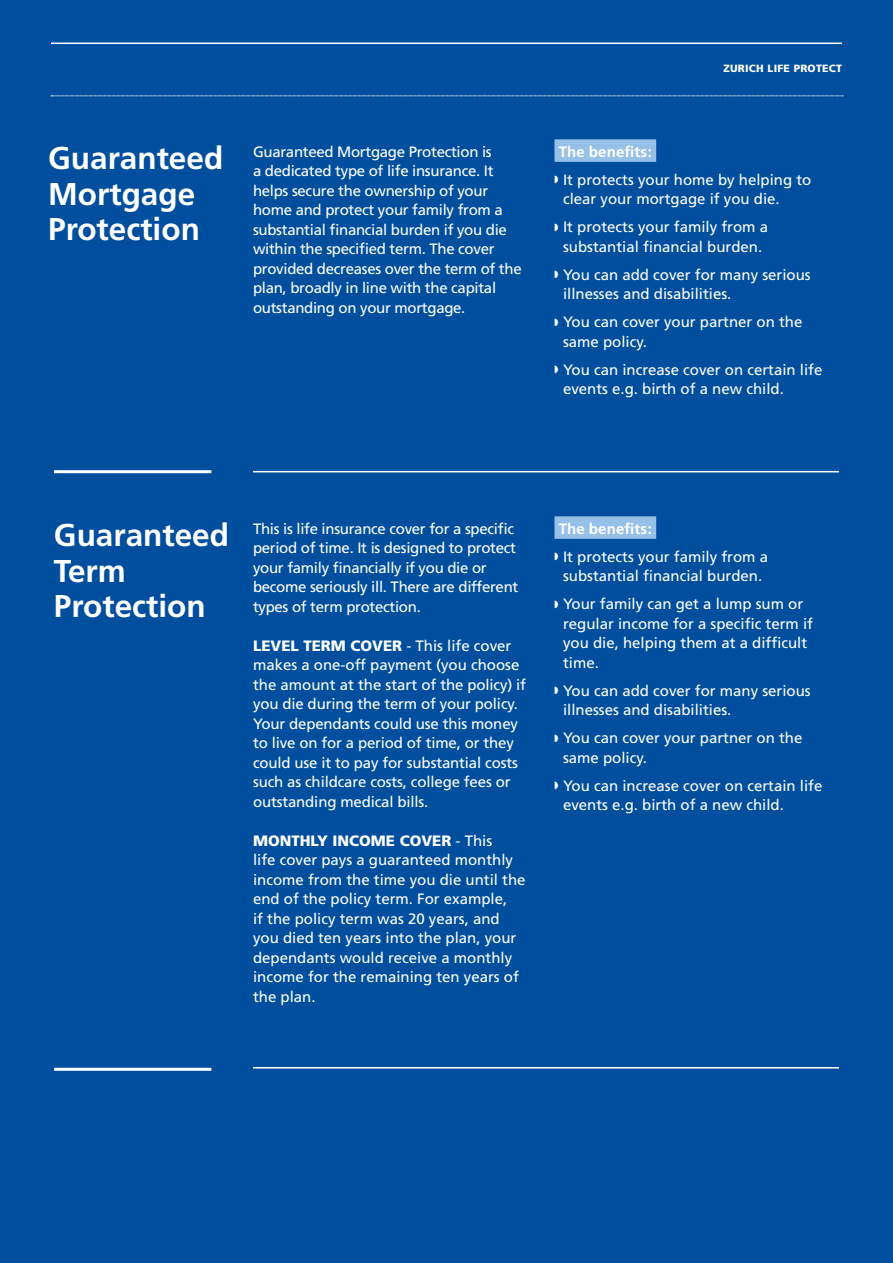
<style>
.page{position:relative;width:893px;height:1263px;background:#004f9f}
.page>*{position:absolute;margin:0;border:0;box-sizing:border-box;transform-origin:0 0}
.t1{font:700 31.5px/35.7px "Frutiger";color:#fff}
.t2{font:15px/19.5px "Frutiger";color:#fff}
.t3{font:15px/19.5px "Frutiger";letter-spacing:-.02em;color:#fff}
.t4{font:900 10.5px "Frutiger";letter-spacing:.025em;color:#fff}
.s1{font-weight:700}
.s2{font-weight:900}
</style>
<div class="page">
<hr style="left:51px;top:43px;width:791px;height:1px;background:#fff">
<svg style="left:51px;top:96px;width:792px;height:1px"></svg>
<div style="left:554px;top:139px;width:102px;height:23px;background:#96c0e8"></div>
<div style="left:554px;top:516px;width:102px;height:23px;background:#96c0e8"></div>
<hr style="left:253px;top:471px;width:586px;height:1px;background:#fff">
<hr style="left:54px;top:470px;width:157px;height:3px;background:#fff">
<hr style="left:54px;top:1068px;width:157px;height:3px;background:#fff">
<hr style="left:253px;top:1067px;width:586px;height:1px;background:#fff">
<h1 class="t1" style="left:48px;top:140px;width:177px">Guaranteed<br>Mortgage<br>Protection</h1>
<p class="t4" style="left:723px;top:62px;width:120px">ZURICH LIFE PROTECT</p>
<p class="t3" style="left:253px;top:142px;width:270px">Guaranteed Mortgage Protection is<br>a dedicated type of life insurance. It helps secure the ownership of your home and protect your family from a substantial financial burden if you die within the specified term. The cover provided decreases over the term of the plan, broadly in line with the capital outstanding on your mortgage.</p>
<p class="t2" style="left:554px;top:137px;width:258px;line-height:28px"><span class="s1">The benefits:<br></span>◗ It protects your home by helping to</p>
<p class="t2" style="left:554px;top:185px;width:227px;line-height:28px;text-indent:9px">clear your mortgage if you die. ◗ It protects your family from a</p>
<p class="t2" style="left:554px;top:232px;width:258px;line-height:28px;text-indent:9px">substantial financial burden.<br>◗ You can add cover for many serious</p>
<p class="t2" style="left:554px;top:280px;width:249px;line-height:28px;text-indent:9px">illnesses and disabilities.<br>◗ You can cover your partner on the</p>
<p class="t2" style="left:554px;top:327px;width:269px;line-height:28px;text-indent:9px">same policy.<br>◗ You can increase cover on certain life</p>
<p class="t2" style="left:563px;top:379px;width:222px">events e.g. birth of a new child.</p>
<h1 class="t1" style="left:54px;top:517px;width:177px">Guaranteed<br>Term<br>Protection</h1>
<p class="t3" style="left:253px;top:519px;width:267px">This is life insurance cover for a specific period of time. It is designed to protect your family financially if you die or become seriously ill. There are different types of term protection.</p>
<p class="t2" style="left:253px;top:636px;width:275px"><span class="s2">LEVEL TERM COVER</span> - This life cover makes a one-off payment (you choose the amount at the start of the policy) if you die during the term of your policy.<br>Your dependants could use this money to live on for a period of time, or they could use it to pay for substantial costs such as childcare costs, college fees or outstanding medical bills.</p>
<p class="t2" style="left:253px;top:831px;width:274px"><span class="s2">MONTHLY INCOME COVER</span> - This<br>life cover pays a guaranteed monthly income from the time you die until the end of the policy term. For example,<br>if the policy term was 20 years, and you died ten years into the plan, your dependants would receive a monthly income for the remaining ten years of the plan.</p>
<p class="t2" style="left:554px;top:514px;width:215px;line-height:28px"><span class="s1">The benefits:<br></span>◗ It protects your family from a</p>
<p class="t2" style="left:554px;top:562px;width:250px;line-height:28px;text-indent:9px">substantial financial burden.<br>◗ Your family can get a lump sum or</p>
<p class="t2" style="left:563px;top:614px;width:252px">regular income for a specific term if you die, helping them at a difficult time.</p>
<p class="t2" style="left:563px;top:681px;width:249px;text-indent:-9px">◗ You can add cover for many serious illnesses and disabilities.</p>
<p class="t2" style="left:563px;top:728px;width:241px;text-indent:-9px">◗ You can cover your partner on the same policy.</p>
<p class="t2" style="left:563px;top:776px;width:261px;text-indent:-9px">◗ You can increase cover on certain life events e.g. birth of a new child.</p>
</div>
